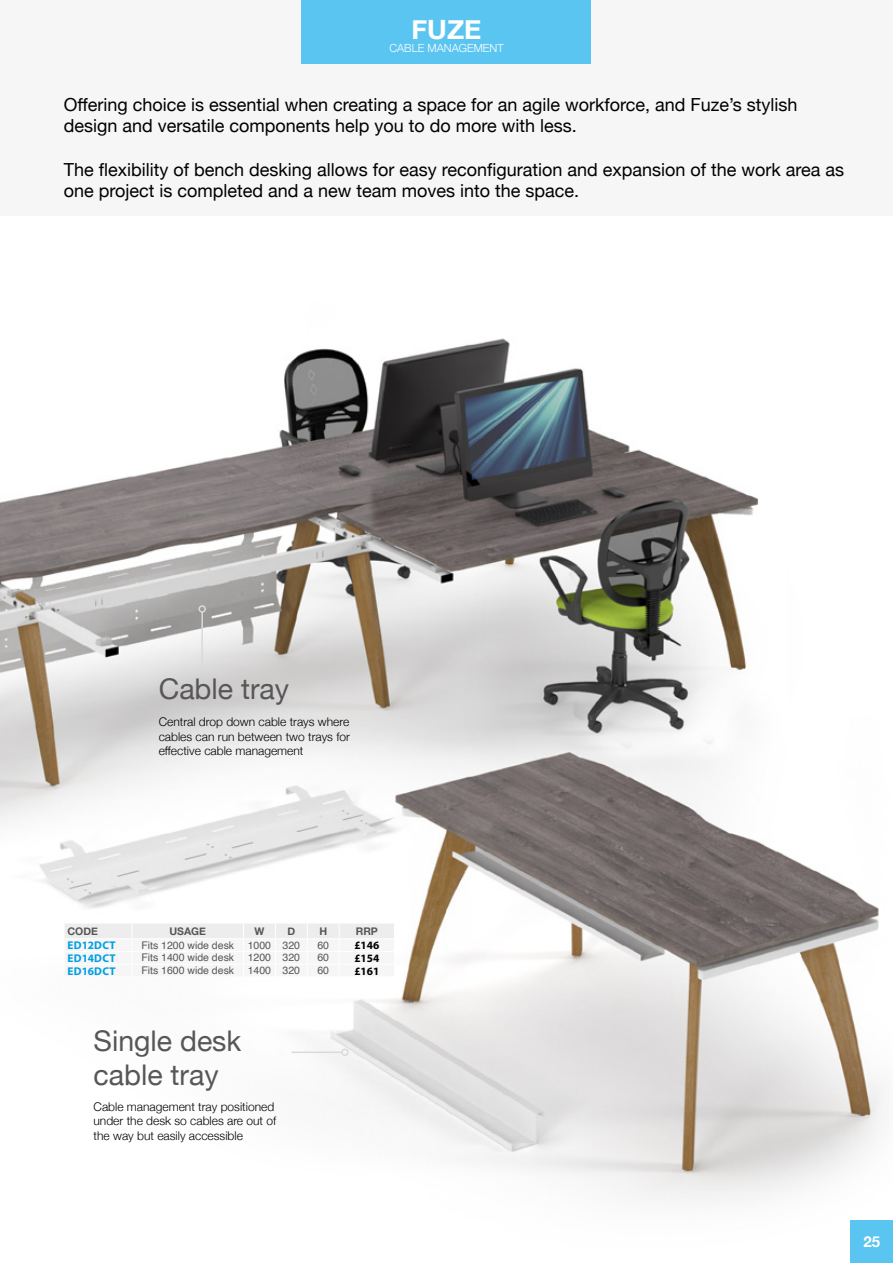
<style>
.page{position:relative;width:893px;height:1263px;background:#fff}
.page>*{position:absolute;margin:0;border:0;box-sizing:border-box;transform-origin:0 0}
.t1{font:28.5px/34.2px "Helvetica Neue";color:#575756}
.t2{font:700 26.55px "Helvetica Neue";color:#fff}
.t3{font:18px/21.6px "Helvetica Neue";color:#000}
.t4{font:700 15px "Helvetica Neue";color:#fff}
.t5{font:300 12px/14.4px "Helvetica Neue";color:#000;text-align:justify}
.t6{font:700 11.25px "Myriad Pro";letter-spacing:.015em;color:#009fe3}
.t7{font:300 11.25px "Helvetica Neue";color:#fff}
.t8{font:700 11.25px "Myriad Pro";color:#000}
.t9{font:10.5px "Helvetica";color:#575756}
.t10{font:700 10.5px "Helvetica Neue";color:#575756}
</style>
<div class="page">
<div style="left:0;top:0;width:893px;height:215px;background:#f6f6f6"></div>
<img style="left:0;top:338px;width:883px;height:863px">
<div style="left:302px;top:0;width:289px;height:64px;background:#5bc5f2"></div>
<svg style="left:64px;top:923px;width:331px;height:54px"></svg>
<hr style="left:201px;top:612px;width:2px;height:56px;background:#dadada">
<div style="left:198px;top:605px;width:8px;height:8px;border:2px solid #dadada;border-radius:50%"></div>
<hr style="left:292px;top:1051px;width:50px;height:2px;background:#dadada">
<div style="left:341px;top:1048px;width:8px;height:8px;border:2px solid #dadada;border-radius:50%"></div>
<div style="left:850px;top:1220px;width:43px;height:43px;background:#5bc5f2"></div>
<h2 class="t2" style="left:411px;top:8px;width:71px">FUZE</h2>
<p class="t7" style="left:389px;top:39px;width:116px">CABLE MANAGEMENT</p>
<p class="t3" style="left:64px;top:95px;width:735px">Offering choice is essential when creating a space for an agile workforce, and Fuze’s stylish design and versatile components help you to do more with less.</p>
<p class="t3" style="left:64px;top:159px;width:782px">The flexibility of bench desking allows for easy reconfiguration and expansion of the work area as one project is completed and a new team moves into the space.</p>
<h1 class="t1" style="left:159px;top:673px;width:132px">Cable tray</h1>
<p class="t5" style="left:159px;top:714px;width:193px">Central drop down cable trays where cables can run between two trays for effective cable management</p>
<p class="t10" style="left:67px;top:923px;width:32px">CODE</p>
<p class="t10" style="left:169px;top:923px;width:38px">USAGE</p>
<p class="t10" style="left:254px;top:923px;width:11px">W</p>
<p class="t10" style="left:287px;top:923px;width:9px">D</p>
<p class="t10" style="left:319px;top:923px;width:9px">H</p>
<p class="t10" style="left:356px;top:923px;width:24px">RRP</p>
<p class="t6" style="left:68px;top:938px;width:50px">ED12DCT</p>
<p class="t9" style="left:141px;top:937px;width:94px">Fits 1200 wide desk</p>
<p class="t9" style="left:248px;top:937px;width:54px">1000 320</p>
<p class="t9" style="left:317px;top:937px;width:13px">60</p>
<p class="t8" style="left:354px;top:938px;width:26px">£146</p>
<p class="t6" style="left:68px;top:951px;width:50px">ED14DCT</p>
<p class="t9" style="left:141px;top:950px;width:94px">Fits 1400 wide desk</p>
<p class="t9" style="left:248px;top:950px;width:54px">1200 320</p>
<p class="t9" style="left:317px;top:950px;width:13px">60</p>
<p class="t8" style="left:354px;top:951px;width:26px">£154</p>
<p class="t6" style="left:68px;top:963px;width:50px">ED16DCT</p>
<p class="t9" style="left:141px;top:962px;width:94px">Fits 1600 wide desk</p>
<p class="t9" style="left:248px;top:962px;width:54px">1400 320</p>
<p class="t9" style="left:317px;top:962px;width:13px">60</p>
<p class="t8" style="left:354px;top:963px;width:26px">£161</p>
<h1 class="t1" style="left:94px;top:1026px;width:149px">Single desk cable tray</h1>
<p class="t5" style="left:94px;top:1098px;width:184px;text-align:left">Cable management tray positioned under the desk so cables are out of the way but easily accessible</p>
<p class="t4" style="left:863px;top:1230px;width:18px">25</p>
</div>
